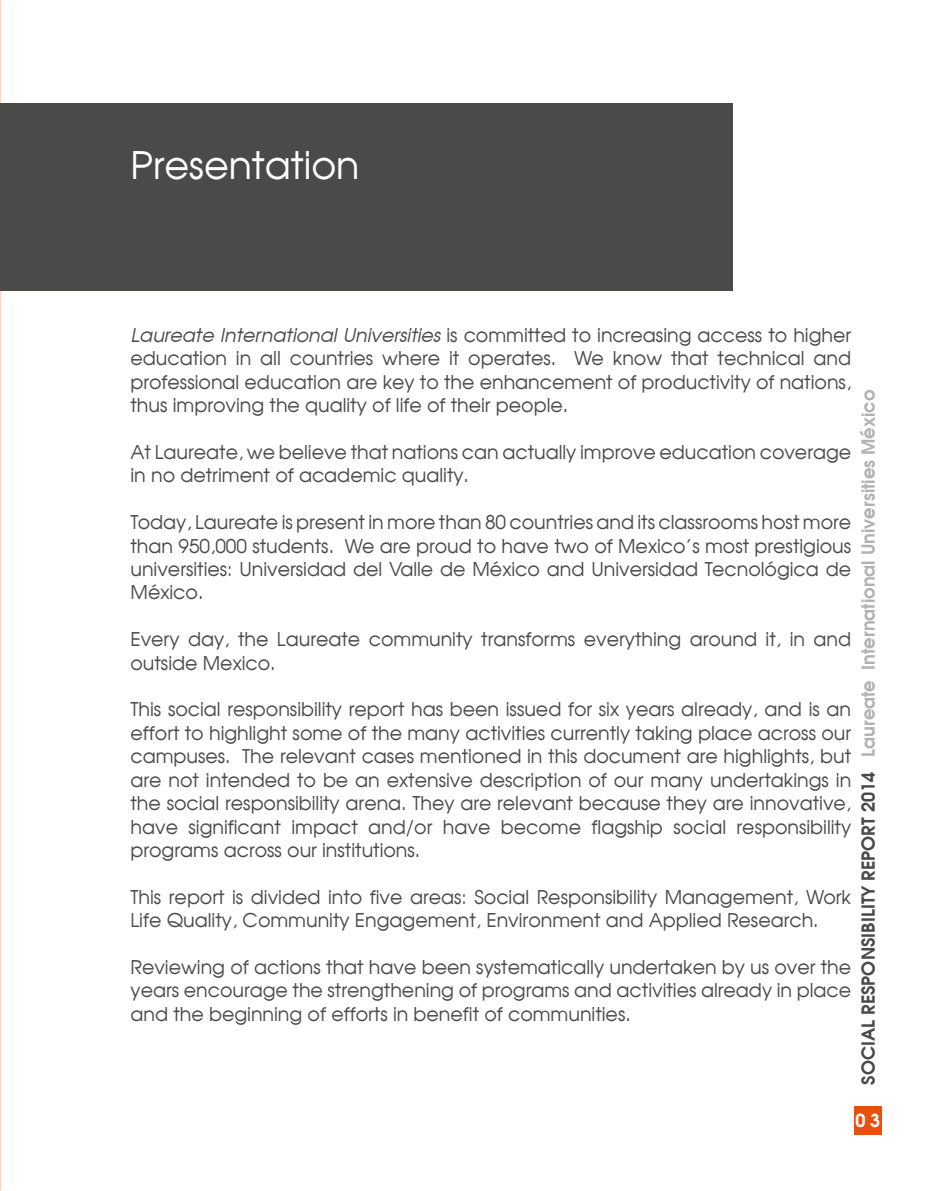
<style>
.page{position:relative;width:925px;height:1191px;background:#fff}
.page>*{position:absolute;margin:0;border:0;box-sizing:border-box;transform-origin:0 0}
.t1{font:38px "Avalon Plain";color:#fff}
.t2{font:19px/23.4px "Avalon Plain";color:#4a4a49;text-align:justify}
.t3{font:700 18px "Avalon";color:#b3b2b2}
.t4{font:700 18px "Avalon";color:#fff}
.s1{font-family:"Avalon";font-style:italic}
.s2{color:#4a4a49}
</style>
<div class="page">
<div style="left:853px;top:1106px;width:14px;height:28px;background:#e9500e"></div>
<div style="left:868px;top:1106px;width:13px;height:28px;background:#e9500e"></div>
<div style="left:0;top:103px;width:731px;height:188px;background:#4a4a49"></div>
<h1 class="t1" style="left:130px;top:142px;width:230px">Presentation</h1>
<p class="t2" style="left:130px;top:323px;width:722px"><span class="s1">Laureate International Universities</span> is committed to increasing access to higher education in all countries where it operates. We know that technical and professional education are key to the enhancement of productivity of nations, thus improving the quality of life of their people.</p>
<p class="t2" style="left:130px;top:440px;width:722px">At Laureate, we believe that nations can actually improve education coverage in no detriment of academic quality.</p>
<p class="t2" style="left:130px;top:510px;width:722px">Today, Laureate is present in more than 80 countries and its classrooms host more than 950,000 students. We are proud to have two of Mexico’s most prestigious universities: Universidad del Valle de México and Universidad Tecnológica de México.</p>
<p class="t2" style="left:130px;top:627px;width:721px">Every day, the Laureate community transforms everything around it, in and outside Mexico.</p>
<p class="t2" style="left:130px;top:697px;width:722px">This social responsibility report has been issued for six years already, and is an effort to highlight some of the many activities currently taking place across our campuses. The relevant cases mentioned in this document are highlights, but are not intended to be an extensive description of our many undertakings in the social responsibility arena. They are relevant because they are innovative, have significant impact and/or have become flagship social responsibility programs across our institutions.</p>
<p class="t2" style="left:130px;top:885px;width:721px">This report is divided into five areas: Social Responsibility Management, Work<br>Life Quality, Community Engagement, Environment and Applied Research.</p>
<p class="t2" style="left:130px;top:955px;width:722px">Reviewing of actions that have been systematically undertaken by us over the years encourage the strengthening of programs and activities already in place and the beginning of efforts in benefit of communities.</p>
<p class="t3" style="left:855px;top:1084px;width:696px;rotate:-90deg"><span class="s2">SOCIAL RESPONSIBILITY REPORT 2014</span> Laureate International Universities México</p>
<p class="t4" style="left:855px;top:1108px;width:26px">0 3</p>
</div>
